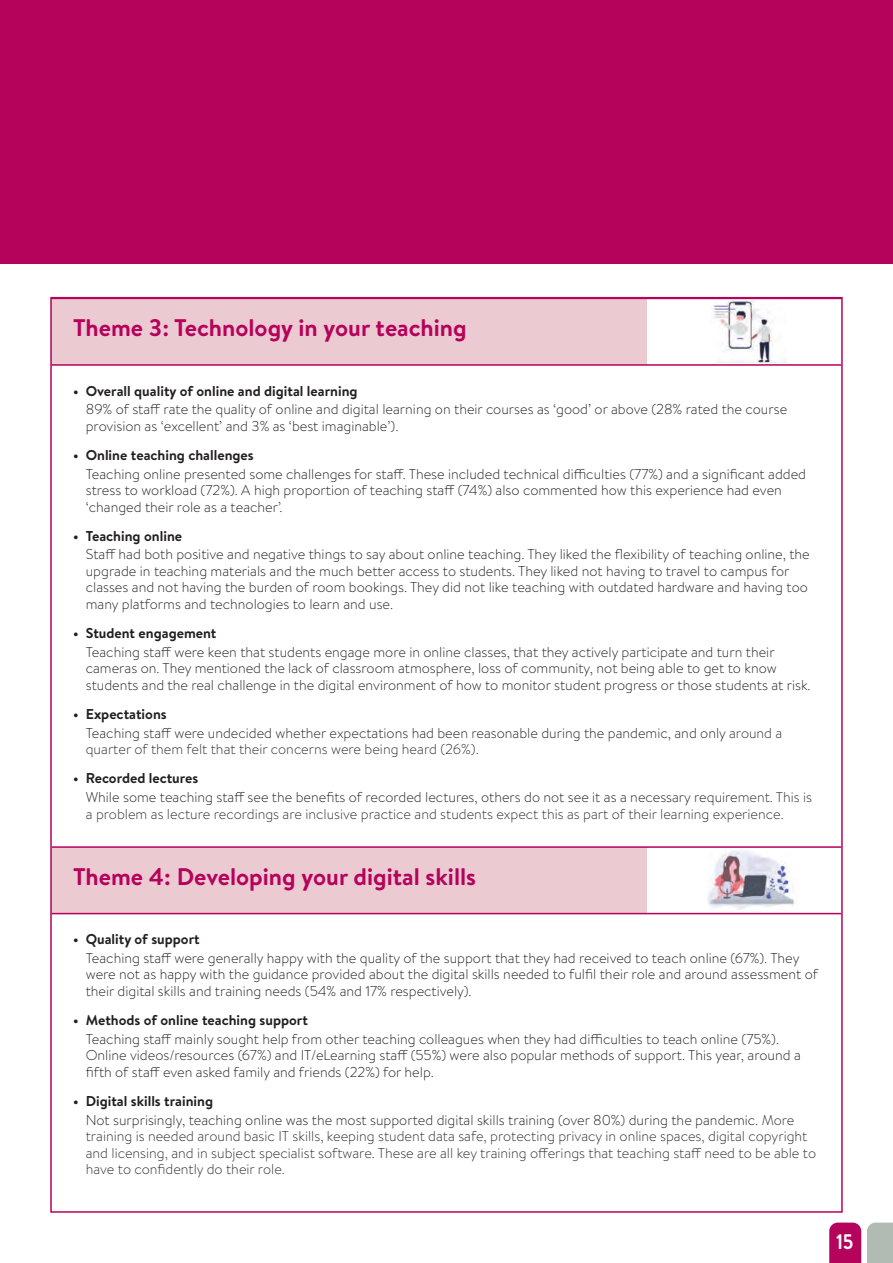
<style>
.page{position:relative;width:893px;height:1263px;background:#fff}
.page>*{position:absolute;margin:0;border:0;box-sizing:border-box;transform-origin:0 0}
.Theme__style_TINT_sh{font:700 24px "Brandon Text";color:#b5025b}
.t1{font:700 21px "Brandon Text";color:#fff;scale:.9 1}
._3_Bodytext__indente{font:300 14.25px/16.5px "Brandon Text";color:#231f20}
._3_Bodytext__indente-2{font:300 14.25px/16.5px "Brandon Text";color:#2d2d2d}
.t2{font:700 14.25px "Brandon Text";color:#231f20}
.s1{color:#2d2d2d}
.s2{color:#231f20}
</style>
<div class="page">
<svg style="left:829px;top:1222px;width:32px;height:41px"></svg>
<svg style="left:867px;top:1222px;width:26px;height:41px"></svg>
<div style="left:0;top:0;width:893px;height:264px;background:#b5025b"></div>
<div style="left:52px;top:298px;width:595px;height:67px;background:#eccad2"></div>
<hr style="left:52px;top:364px;width:789px;height:2px;background:#b5025b">
<div style="left:52px;top:847px;width:595px;height:66px;background:#eccad2"></div>
<hr style="left:52px;top:913px;width:789px;height:1px;background:#b5025b">
<hr style="left:52px;top:846px;width:789px;height:2px;background:#b5025b">
<img style="left:713px;top:301px;width:74px;height:62px">
<img style="left:707px;top:850px;width:88px;height:60px">
<p class="Theme__style_TINT_sh" style="left:73px;top:311px;width:395px">Theme 3: Technology in your teaching</p>
<p class="t2" style="left:73px;top:381px;width:286px">• Overall quality of online and digital learning</p>
<p class="_3_Bodytext__indente" style="left:86px;top:400px;width:703px">89% of staff rate the quality of online and digital learning on their courses as ‘good’ or above (28% rated the course provision as ‘excellent’ and 3% as ‘best imaginable’).</p>
<p class="t2" style="left:73px;top:445px;width:182px">• Online teaching challenges</p>
<p class="_3_Bodytext__indente" style="left:86px;top:465px;width:722px">Teaching online presented some challenges for staff. These included technical difficulties (77%) and a significant added stress to workload (72%). A high proportion of teaching staff (74%) also commented how this experience had even ‘changed their role as a teacher’.</p>
<p class="t2" style="left:73px;top:526px;width:111px">• Teaching online</p>
<p class="_3_Bodytext__indente" style="left:86px;top:546px;width:726px">Staff had both positive and negative things to say about online teaching. They liked the flexibility of teaching online, the upgrade in teaching materials and the much better access to students. They liked not having to travel to campus for classes and not having the burden of room bookings. They did not like teaching with outdated hardware and having too many platforms and technologies to learn and use.</p>
<p class="t2" style="left:73px;top:623px;width:145px">• Student engagement</p>
<p class="_3_Bodytext__indente" style="left:86px;top:643px;width:726px">Teaching staff were keen that students engage more in online classes, that they actively participate and turn their cameras on. They mentioned the lack of classroom atmosphere, loss of community, not being able to get to know students and the real challenge in the digital environment of how to monitor student progress or those students at risk.</p>
<p class="t2" style="left:73px;top:704px;width:95px">• Expectations</p>
<p class="_3_Bodytext__indente" style="left:86px;top:724px;width:698px">Teaching staff were undecided whether expectations had been reasonable during the pandemic, and only <span class="s1">around a quarter of them felt that their concerns were being heard (26%).</span></p>
<p class="t2" style="left:73px;top:769px;width:127px">• Recorded lectures</p>
<p class="_3_Bodytext__indente-2" style="left:86px;top:788px;width:728px"><span class="s2">While some teaching staff see the benefits of recorded lectures, others do not see it as a necessary require</span>ment. This is a problem as lecture recordings are inclusive practice and students expect this as part of their learning experience.</p>
<p class="Theme__style_TINT_sh" style="left:73px;top:860px;width:405px">Theme 4: Developing your digital skills</p>
<p class="t2" style="left:73px;top:929px;width:128px">• Quality of support</p>
<p class="_3_Bodytext__indente" style="left:86px;top:949px;width:734px">Teaching staff were generally happy with the quality of the support that they had received to teach online (67%). They were not as happy with the guidance provided about the digital skills needed to fulfil their role and around assessment of their digital skills and training needs (54% and 17% respectively).</p>
<p class="t2" style="left:73px;top:1010px;width:236px">• Methods of online teaching support</p>
<p class="_3_Bodytext__indente" style="left:86px;top:1030px;width:717px">Teaching staff mainly sought help from other teaching colleagues when they had difficulties to teach online (75%).<br>Online videos/resources (67%) and IT/eLearning staff (55%) were also popular methods of support. This year, around a fifth of staff even asked family and friends (22%) for help.</p>
<p class="t2" style="left:73px;top:1091px;width:142px">• Digital skills training</p>
<p class="_3_Bodytext__indente-2" style="left:86px;top:1111px;width:732px"><span class="s2">Not surprisingly, teaching online was the most supported digital skills training (over 80%) during the pandemic.</span> More training is needed around basic IT skills, keeping student data safe, protecting privacy in online spaces, digital copyright and licensing, and in subject specialist software. These are all key training offerings that teaching staff need to be able to have to confidently do their role.</p>
<h2 class="t1" style="left:836px;top:1227px;width:21px">15</h2>
</div>
